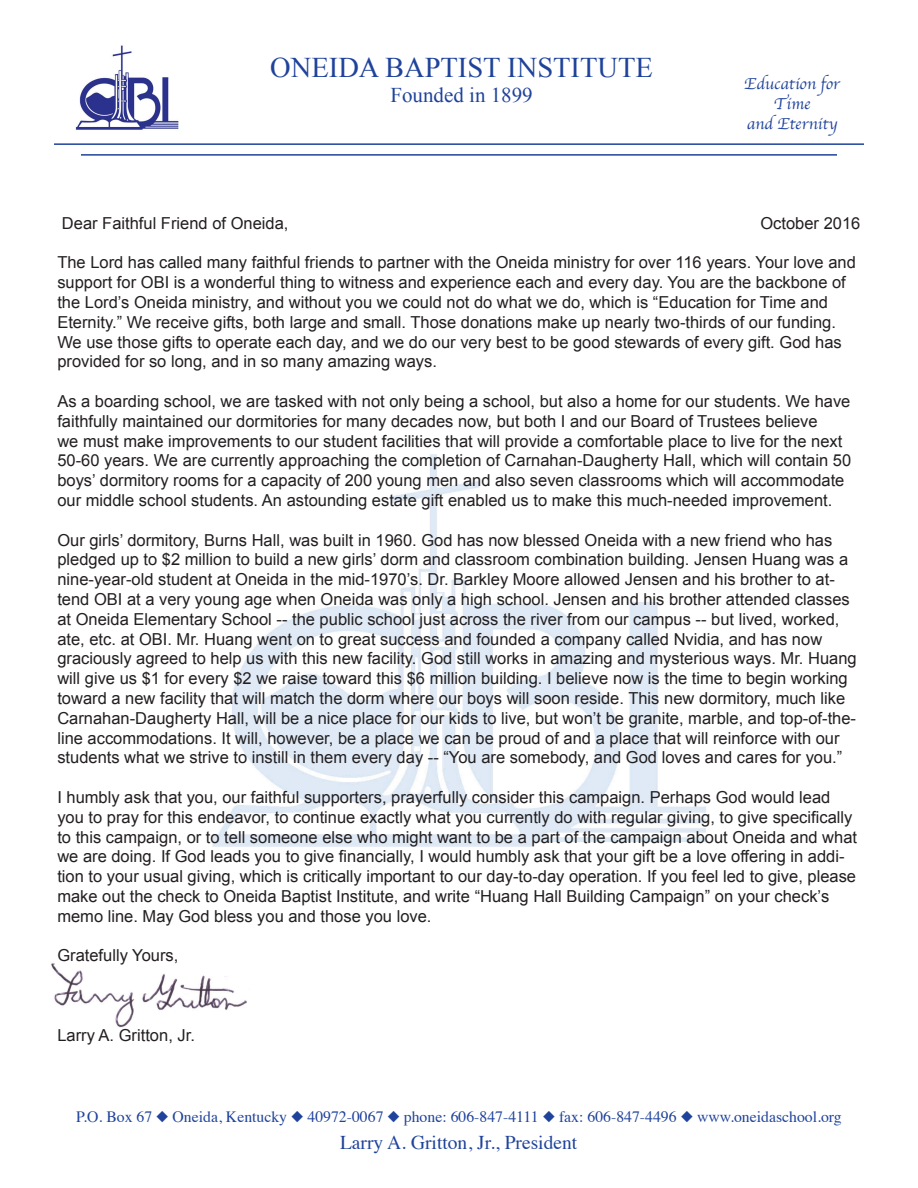
<style>
.page{position:relative;width:918px;height:1188px;background:#fff}
.page>*{position:absolute;margin:0;border:0;box-sizing:border-box;transform-origin:0 0}
.t1{font:28.5px "Times New Roman";color:#1f439b}
.t2{font:21px "Times New Roman";color:#1f439b}
.t3{font:19.5px "Times";color:#1f439b}
.t4{font:16.5px/19.8px "Arial";color:#231f20}
.t5{font:16.5px/19.8px "Apple Chancery";color:#1f439b;text-align:center}
.t6{font:15.75px "Times";color:#1f439b}
</style>
<div class="page">
<img style="left:51px;top:963px;width:196px;height:65px">
<img style="left:212px;top:454px;width:494px;height:393px">
<hr style="left:54px;top:143px;width:810px;height:2px;background:#1f439b">
<hr style="left:81px;top:154px;width:756px;height:2px;background:#1f439b">
<img style="left:75px;top:45px;width:104px;height:85px">
<h1 class="t1" style="left:270px;top:48px;width:384px">ONEIDA BAPTIST INSTITUTE</h1>
<p class="t2" style="left:390px;top:81px;width:144px">Founded in 1899</p>
<p class="t5" style="left:744px;top:74px;width:97px">Education for<br>Time<br>and Eternity</p>
<p class="t4" style="left:62px;top:213px;width:228px">Dear Faithful Friend of Oneida,</p>
<p class="t4" style="left:760px;top:213px;width:101px">October 2016</p>
<p class="t4" style="left:57px;top:253px;width:800px">The Lord has called many faithful friends to partner with the Oneida ministry for over 116 years. Your love and support for OBI is a wonderful thing to witness and experience each and every day. You are the backbone of the Lord’s Oneida ministry, and without you we could not do what we do, which is “Education for Time and Eternity.” We receive gifts, both large and small. Those donations make up nearly two-thirds of our funding.<br>We use those gifts to operate each day, and we do our very best to be good stewards of every gift. God has provided for so long, and in so many amazing ways.</p>
<p class="t4" style="left:57px;top:391px;width:795px">As a boarding school, we are tasked with not only being a school, but also a home for our students. We have faithfully maintained our dormitories for many decades now, but both I and our Board of Trustees believe<br>we must make improvements to our student facilities that will provide a comfortable place to live for the next 50-60 years. We are currently approaching the completion of Carnahan-Daugherty Hall, which will contain 50 boys’ dormitory rooms for a capacity of 200 young men and also seven classrooms which will accommodate our middle school students. An astounding estate gift enabled us to make this much-needed improvement.</p>
<p class="t4" style="left:57px;top:530px;width:801px">Our girls’ dormitory, Burns Hall, was built in 1960. God has now blessed Oneida with a new friend who has pledged up to $2 million to build a new girls’ dorm and classroom combination building. Jensen Huang was a nine-year-old student at Oneida in the mid-1970’s. Dr. Barkley Moore allowed Jensen and his brother to at&shy;tend OBI at a very young age when Oneida was only a high school. Jensen and his brother attended classes at Oneida Elementary School -- the public school just across the river from our campus -- but lived, worked, ate, etc. at OBI. Mr. Huang went on to great success and founded a company called Nvidia, and has now graciously agreed to help us with this new facility. God still works in amazing and mysterious ways. Mr. Huang will give us $1 for every $2 we raise toward this $6 million building. I believe now is the time to begin working toward a new facility that will match the dorm where our boys will soon reside. This new dormitory, much like Carnahan-Daugherty Hall, will be a nice place for our kids to live, but won’t be granite, marble, and top-of-the&shy;line accommodations. It will, however, be a place we can be proud of and a place that will reinforce with our students what we strive to instill in them every day -- “You are somebody, and God loves and cares for you.”</p>
<p class="t4" style="left:57px;top:787px;width:801px">I humbly ask that you, our faithful supporters, prayerfully consider this campaign. Perhaps God would lead you to pray for this endeavor, to continue exactly what you currently do with regular giving, to give specifically to this campaign, or to tell someone else who might want to be a part of the campaign about Oneida and what we are doing. If God leads you to give financially, I would humbly ask that your gift be a love offering in addi&shy;tion to your usual giving, which is critically important to our day-to-day operation. If you feel led to give, please make out the check to Oneida Baptist Institute, and write “Huang Hall Building Campaign” on your check’s memo line. May God bless you and those you love.</p>
<p class="t4" style="left:57px;top:946px;width:123px">Gratefully Yours,</p>
<p class="t4" style="left:57px;top:1025px;width:139px">Larry A. Gritton, Jr.</p>
<p class="t6" style="left:76px;top:1102px;width:767px">P.O. Box 67 ◆ Oneida, Kentucky ◆ 40972-0067 ◆ phone: 606-847-4111 ◆ fax: 606-847-4496 ◆ www.oneidaschool.org</p>
<p class="t3" style="left:340px;top:1124px;width:239px">Larry A. Gritton, Jr., President</p>
</div>
